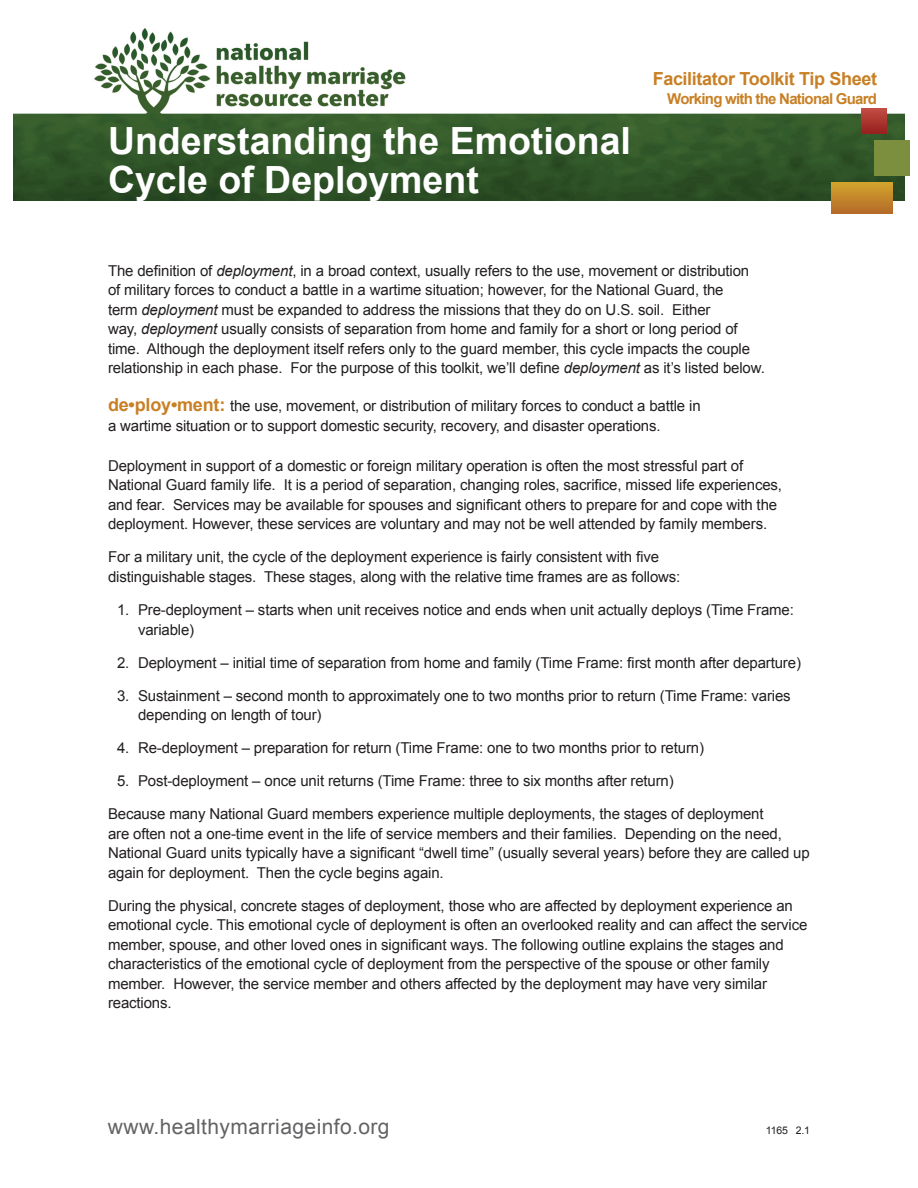
<style>
.page{position:relative;width:918px;height:1188px;background:#fff}
.page>*{position:absolute;margin:0;border:0;box-sizing:border-box;transform-origin:0 0}
.t1{font:700 37.5px "Arial";color:#fff}
.t2{font:21px "Arial";letter-spacing:.02em;color:#636366}
.t3{font:700 18px "Arial";letter-spacing:-.02em;color:#c88025}
.t4{font:15px/19.5px "Arial";letter-spacing:-.01em;color:#231f20}
.t5{font:700 15px "Arial";letter-spacing:-.05em;color:#c88025}
.t6{font:10.5px "Arial";color:#231f20}
.s1{font-style:italic}
.s2{font-weight:700;font-size:18px;color:#c88025}
</style>
<div class="page">
<img style="left:14px;top:28px;width:890px;height:173px">
<div style="left:831px;top:183px;width:61px;height:30px;background:linear-gradient(to bottom,#d2a32c,#b56d29)"></div>
<div style="left:874px;top:140px;width:35px;height:36px;background:#7b8f3f"></div>
<div style="left:862px;top:109px;width:24px;height:24px;background:linear-gradient(to bottom,#c14c42,#982220)"></div>
<p class="t1" style="left:108px;top:116px;width:524px">Understanding the Emotional</p>
<p class="t1" style="left:108px;top:155px;width:372px">Cycle of Deployment</p>
<p class="t3" style="left:653px;top:67px;width:226px">Facilitator Toolkit Tip Sheet</p>
<p class="t5" style="left:667px;top:89px;width:211px">Working with the National Guard</p>
<p class="t4" style="left:108px;top:261px;width:658px">The definition of <span class="s1">deployment</span>, in a broad context, usually refers to the use, movement or distribution of military forces to conduct a battle in a wartime situation; however, for the National Guard, the<br>term <span class="s1">deployment</span> must be expanded to address the missions that they do on U.S. soil. Either<br>way, <span class="s1">deployment</span> usually consists of separation from home and family for a short or long period of time. Although the deployment itself refers only to the guard member, this cycle impacts the couple relationship in each phase. For the purpose of this toolkit, we’ll define <span class="s1">deployment</span> as it’s listed below.</p>
<p class="t4" style="left:108px;top:397px;width:594px"><span class="s2">de•ploy•ment:</span> the use, movement, or distribution of military forces to conduct a battle in a wartime situation or to support domestic security, recovery, and disaster operations.</p>
<p class="t4" style="left:108px;top:456px;width:676px">Deployment in support of a domestic or foreign military operation is often the most stressful part of National Guard family life. It is a period of separation, changing roles, sacrifice, missed life experiences, and fear. Services may be available for spouses and significant others to prepare for and cope with the deployment. However, these services are voluntary and may not be well attended by family members.</p>
<p class="t4" style="left:108px;top:548px;width:574px">For a military unit, the cycle of the deployment experience is fairly consistent with five distinguishable stages. These stages, along with the relative time frames are as follows:</p>
<p class="t4" style="left:138px;top:600px;width:657px;text-indent:-21px">1. Pre-deployment – starts when unit receives notice and ends when unit actually deploys (Time Frame: variable)</p>
<p class="t4" style="left:117px;top:653px;width:685px">2. Deployment – initial time of separation from home and family (Time Frame: first month after departure)</p>
<p class="t4" style="left:138px;top:686px;width:654px;text-indent:-21px">3. Sustainment – second month to approximately one to two months prior to return (Time Frame: varies depending on length of tour)</p>
<p class="t4" style="left:117px;top:738px;width:589px">4. Re-deployment – preparation for return (Time Frame: one to two months prior to return)</p>
<p class="t4" style="left:117px;top:771px;width:558px">5. Post-deployment – once unit returns (Time Frame: three to six months after return)</p>
<p class="t4" style="left:108px;top:804px;width:703px">Because many National Guard members experience multiple deployments, the stages of deployment<br>are often not a one-time event in the life of service members and their families. Depending on the need, National Guard units typically have a significant “dwell time” (usually several years) before they are called up again for deployment. Then the cycle begins again.</p>
<p class="t4" style="left:108px;top:896px;width:701px">During the physical, concrete stages of deployment, those who are affected by deployment experience an emotional cycle. This emotional cycle of deployment is often an overlooked reality and can affect the service member, spouse, and other loved ones in significant ways. The following outline explains the stages and characteristics of the emotional cycle of deployment from the perspective of the spouse or other family member. However, the service member and others affected by the deployment may have very similar reactions.</p>
<h2 class="t2" style="left:108px;top:1113px;width:283px">www.healthymarriageinfo.org</h2>
<p class="t6" style="left:766px;top:1123px;width:46px">1165 2.1</p>
</div>
